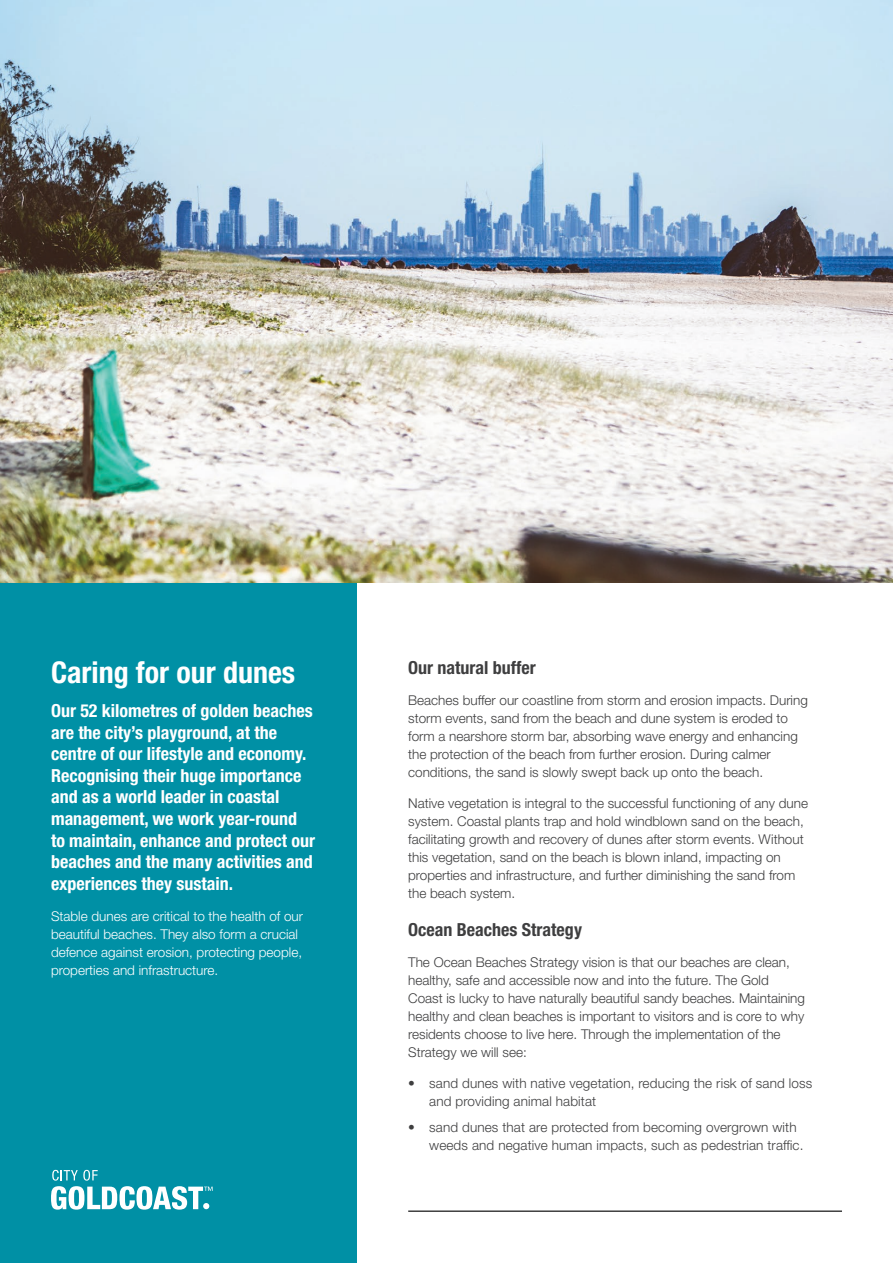
<style>
.page{position:relative;width:893px;height:1263px;background:#fff}
.page>*{position:absolute;margin:0;border:0;box-sizing:border-box;transform-origin:0 0}
.t1{font:700 condensed 30px "Helvetica Neue LT Std";color:#fff}
.t2{font:700 condensed 18px/21.6px "Helvetica Neue LT Std";color:#fff}
.t3{font:700 condensed 18px "Helvetica Neue LT Std";color:#3e3e3f}
.t4{font:300 13.5px/18px "Helvetica Neue LT Std";color:#3e3e3f}
.t5{font:300 13.5px/18px "Helvetica Neue LT Std";color:#fff}
</style>
<div class="page">
<div style="left:0;top:485px;width:357px;height:778px;background:#0090a5"></div>
<img style="left:0;top:0;width:893px;height:583px">
<hr style="left:408px;top:1210px;width:434px;height:2px;background:#3e3e3f">
<svg style="left:52px;top:1170px;width:46px;height:10px"></svg>
<svg style="left:51px;top:1186px;width:162px;height:23px"></svg>
<h1 class="t1" style="left:51px;top:654px;width:246px">Caring for our dunes</h1>
<p class="t2" style="left:51px;top:700px;width:266px">Our 52 kilometres of golden beaches are the city’s playground, at the centre of our lifestyle and economy.<br>Recognising their huge importance and as a world leader in coastal management, we work year-round to maintain, enhance and protect our beaches and the many activities and experiences they sustain.</p>
<p class="t5" style="left:51px;top:906px;width:254px">Stable dunes are critical to the health of our beautiful beaches. They also form a crucial defence against erosion, protecting people, properties and infrastructure.</p>
<h2 class="t3" style="left:408px;top:657px;width:129px">Our natural buffer</h2>
<p class="t4" style="left:408px;top:691px;width:401px">Beaches buffer our coastline from storm and erosion impacts. During storm events, sand from the beach and dune system is eroded to form a nearshore storm bar, absorbing wave energy and enhancing the protection of the beach from further erosion. During calmer conditions, the sand is slowly swept back up onto the beach.</p>
<p class="t4" style="left:408px;top:793px;width:401px">Native vegetation is integral to the successful functioning of any dune system. Coastal plants trap and hold windblown sand on the beach, facilitating growth and recovery of dunes after storm events. Without this vegetation, sand on the beach is blown inland, impacting on properties and infrastructure, and further diminishing the sand from the beach system.</p>
<h2 class="t3" style="left:408px;top:919px;width:175px">Ocean Beaches Strategy</h2>
<p class="t4" style="left:408px;top:953px;width:398px">The Ocean Beaches Strategy vision is that our beaches are clean, healthy, safe and accessible now and into the future. The Gold Coast is lucky to have naturally beautiful sandy beaches. Maintaining healthy and clean beaches is important to visitors and is core to why residents choose to live here. Through the implementation of the Strategy we will see:</p>
<p class="t4" style="left:429px;top:1074px;width:384px;text-indent:-21px">• sand dunes with native vegetation, reducing the risk of sand loss and providing animal habitat</p>
<p class="t4" style="left:429px;top:1118px;width:376px;text-indent:-21px">• sand dunes that are protected from becoming overgrown with weeds and negative human impacts, such as pedestrian traffic.</p>
</div>
